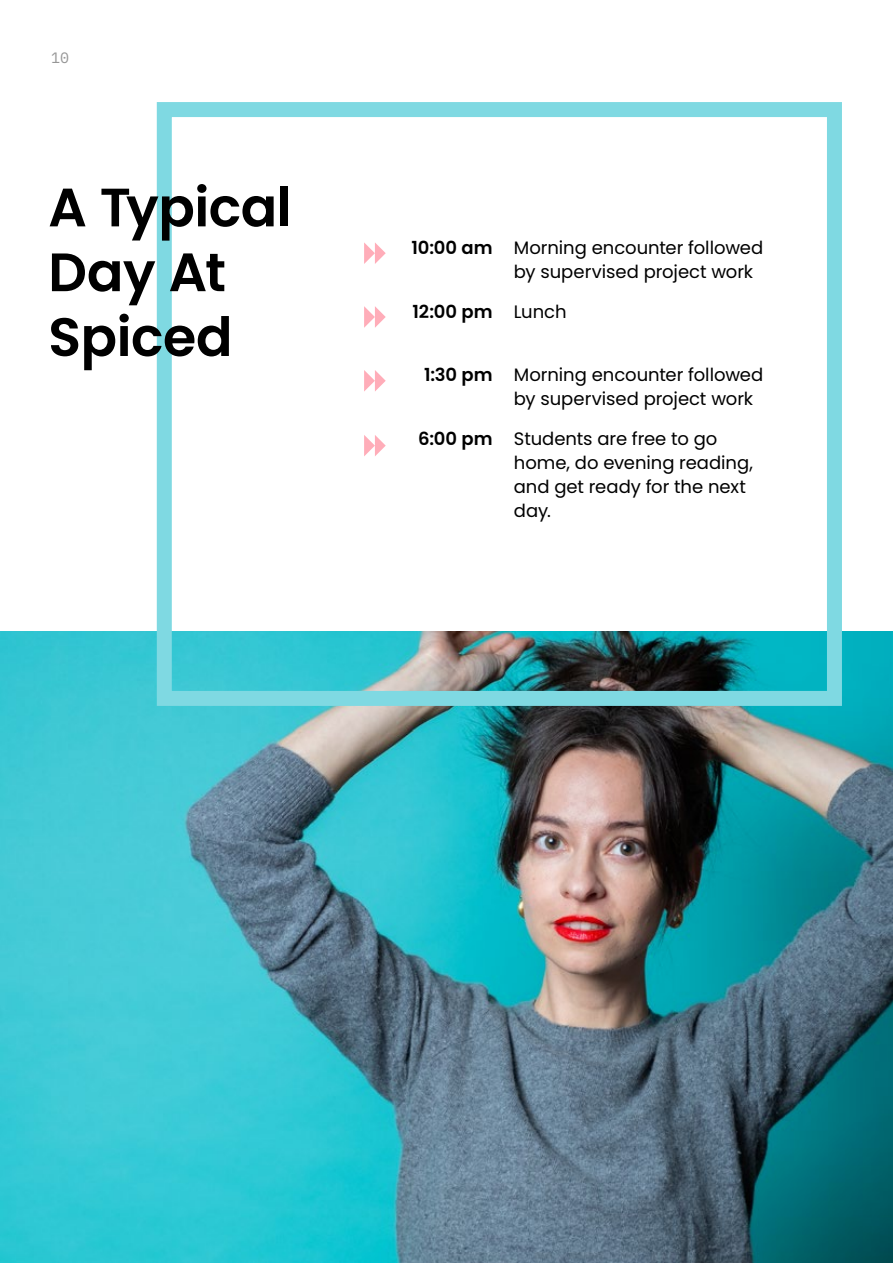
<style>
.page{position:relative;width:893px;height:1263px;background:#fff}
.page>*{position:absolute;margin:0;border:0;box-sizing:border-box;transform-origin:0 0}
.t1{font:600 54px/64.8px "Poppins";letter-spacing:-.01em;color:#000}
.t2{font:18px/24px "Poppins";letter-spacing:-.005em;color:#000}
.t3{font:600 18px "Poppins";color:#000}
.t4{font:15px "IBM Plex Mono";color:#969696}
.s1{font-weight:600}
.s2{font-weight:400}
</style>
<div class="page">
<img style="left:1px;top:631px;width:892px;height:632px">
<div style="left:157px;top:102px;width:685px;height:604px;border:15px solid #7fd9e2"></div>
<svg style="left:364px;top:242px;width:22px;height:22px"></svg>
<svg style="left:364px;top:370px;width:22px;height:22px"></svg>
<svg style="left:364px;top:435px;width:22px;height:21px"></svg>
<svg style="left:364px;top:306px;width:22px;height:22px"></svg>
<p class="t4" style="left:51px;top:46px;width:19px">10</p>
<h1 class="t1" style="left:48px;top:175px;width:245px">A Typical<br>Day At<br>Spiced</h1>
<p class="t2" style="left:514px;top:236px;width:251px;text-indent:-102px"><span class="s1">10:00 am</span> Morning encounter followed by supervised project work</p>
<p class="t3" style="left:413px;top:301px;width:155px">12:00 pm <span class="s2">Lunch</span></p>
<p class="t2" style="left:514px;top:363px;width:251px;text-indent:-90px"><span class="s1">1:30 pm</span> Morning encounter followed by supervised project work</p>
<p class="t2" style="left:514px;top:427px;width:241px;text-indent:-96px"><span class="s1">6:00 pm</span> Students are free to go home, do evening reading, and get ready for the next day.</p>
</div>
